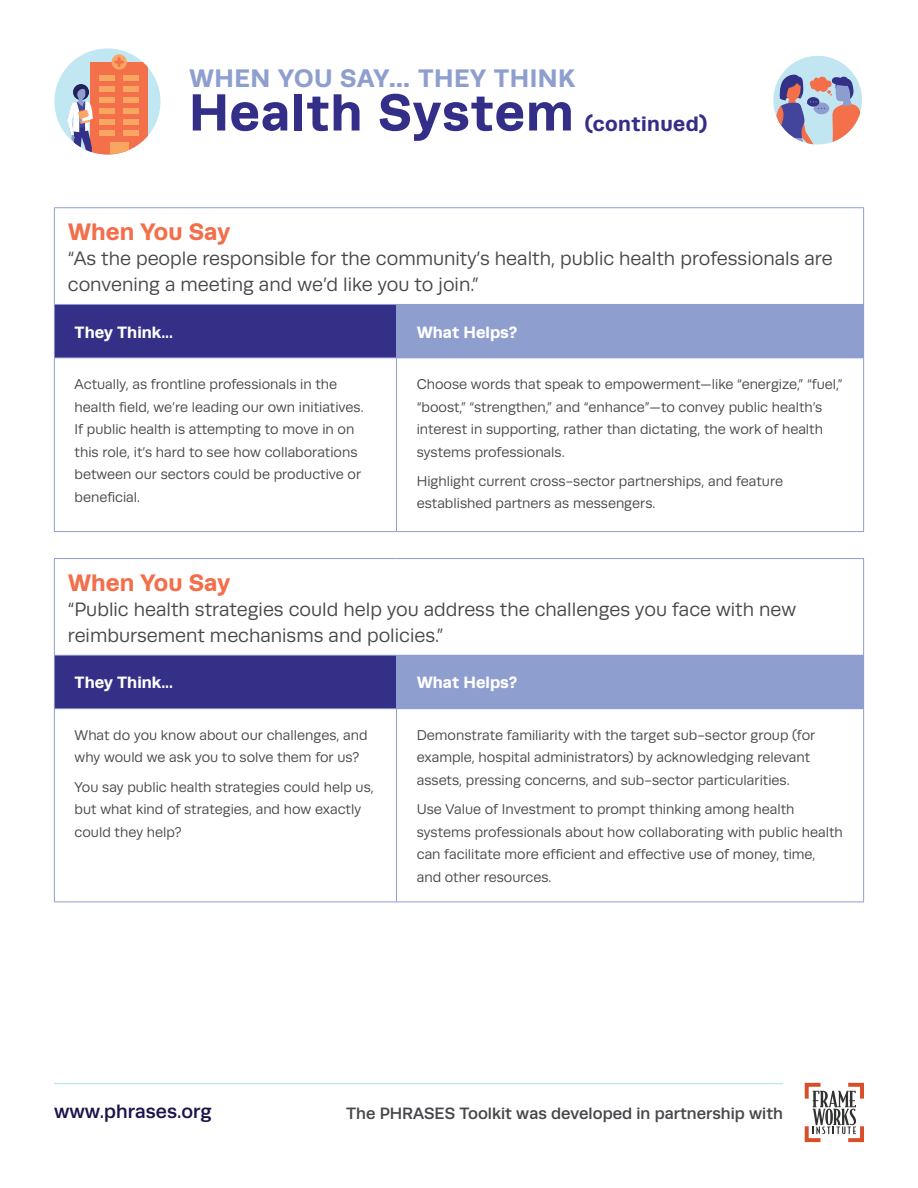
<style>
.page{position:relative;width:918px;height:1188px;background:#fff}
.page>*{position:absolute;margin:0;border:0;box-sizing:border-box;transform-origin:0 0}
.t1{font:700 52.5px "Runda";letter-spacing:.02em;color:#332f88}
.t2{font:700 25.5px "Runda";letter-spacing:.02em;color:#8e9ecf}
.t3{font:700 24px "Runda";color:#f36f4b}
.t4{font:700 21px "Runda";letter-spacing:.02em;color:#332f88}
.t5{font:19.5px/25.5px "Runda";color:#46474a}
.t6{font:500 19.5px "Runda";color:#1a144b}
.t7{font:500 16.5px "Runda";color:#46474a}
.t8{font:700 16.5px "Runda";color:#fff}
.t9{font:14.25px/22.5px "Runda";color:#46474a}
</style>
<div class="page">
<div style="left:773px;top:56px;width:89px;height:89px;background:#c1e6f2;border-radius:50%"></div>
<svg style="left:773px;top:73px;width:87px;height:72px"></svg>
<div style="left:814px;top:82px;width:7px;height:10px;background:#f36e49;border-radius:50%"></div>
<div style="left:819px;top:83px;width:9px;height:9px;background:#f36e49;border-radius:50%"></div>
<div style="left:825px;top:81px;width:7px;height:6px;background:#f36e49;border-radius:50%"></div>
<hr style="left:54px;top:1083px;width:729px;height:1px;background:#c2e7f2">
<svg style="left:805px;top:1083px;width:59px;height:59px"></svg>
<div style="left:54px;top:48px;width:106px;height:107px;background:#c1e7f2;border-radius:50%"></div>
<div style="left:90px;top:62px;width:58px;height:93px;background:#f3704b"></div>
<svg style="left:112px;top:54px;width:15px;height:16px"></svg>
<div style="left:110px;top:143px;width:18px;height:12px;background:#f9a662"></div>
<div style="left:99px;top:75px;width:16px;height:6px;background:#f9a662"></div>
<div style="left:123px;top:75px;width:16px;height:6px;background:#f9a662"></div>
<div style="left:99px;top:86px;width:16px;height:6px;background:#f9a662"></div>
<div style="left:123px;top:86px;width:16px;height:6px;background:#f9a662"></div>
<div style="left:99px;top:97px;width:16px;height:6px;background:#f9a662"></div>
<div style="left:123px;top:97px;width:16px;height:6px;background:#f9a662"></div>
<div style="left:99px;top:108px;width:16px;height:6px;background:#f9a662"></div>
<div style="left:123px;top:108px;width:16px;height:6px;background:#f9a662"></div>
<div style="left:99px;top:119px;width:16px;height:6px;background:#f9a662"></div>
<div style="left:123px;top:119px;width:16px;height:6px;background:#f9a662"></div>
<div style="left:99px;top:130px;width:16px;height:6px;background:#f9a662"></div>
<div style="left:123px;top:130px;width:16px;height:6px;background:#f9a662"></div>
<svg style="left:116px;top:59px;width:7px;height:7px"></svg>
<svg style="left:67px;top:85px;width:26px;height:70px"></svg>
<div style="left:54px;top:304px;width:343px;height:54px;background:#342f87"></div>
<div style="left:397px;top:304px;width:467px;height:54px;background:#8e9ecf"></div>
<hr style="left:54px;top:207px;width:343px;height:1px;background:#8e9ecf">
<hr style="left:54px;top:208px;width:1px;height:96px;background:#8e9ecf">
<hr style="left:397px;top:207px;width:467px;height:1px;background:#8e9ecf">
<hr style="left:863px;top:208px;width:1px;height:96px;background:#8e9ecf">
<hr style="left:54px;top:304px;width:343px;height:1px;background:#8e9ecf">
<hr style="left:54px;top:305px;width:1px;height:52px;background:#8e9ecf">
<hr style="left:396px;top:305px;width:1px;height:52px;background:#8e9ecf">
<hr style="left:54px;top:357px;width:343px;height:1px;background:#8e9ecf">
<hr style="left:54px;top:358px;width:1px;height:173px;background:#8e9ecf">
<hr style="left:396px;top:358px;width:1px;height:173px;background:#8e9ecf">
<hr style="left:863px;top:358px;width:1px;height:173px;background:#8e9ecf">
<hr style="left:54px;top:531px;width:343px;height:1px;background:#8e9ecf">
<hr style="left:397px;top:531px;width:467px;height:1px;background:#8e9ecf">
<div style="left:54px;top:655px;width:343px;height:54px;background:#342f87"></div>
<div style="left:397px;top:655px;width:467px;height:54px;background:#8e9ecf"></div>
<hr style="left:54px;top:558px;width:343px;height:1px;background:#8e9ecf">
<hr style="left:54px;top:559px;width:1px;height:96px;background:#8e9ecf">
<hr style="left:397px;top:558px;width:467px;height:1px;background:#8e9ecf">
<hr style="left:863px;top:559px;width:1px;height:96px;background:#8e9ecf">
<hr style="left:54px;top:655px;width:343px;height:1px;background:#8e9ecf">
<hr style="left:54px;top:656px;width:1px;height:52px;background:#8e9ecf">
<hr style="left:396px;top:656px;width:1px;height:52px;background:#8e9ecf">
<hr style="left:54px;top:708px;width:343px;height:1px;background:#8e9ecf">
<hr style="left:54px;top:709px;width:1px;height:193px;background:#8e9ecf">
<hr style="left:396px;top:709px;width:1px;height:193px;background:#8e9ecf">
<hr style="left:863px;top:709px;width:1px;height:193px;background:#8e9ecf">
<hr style="left:54px;top:902px;width:343px;height:1px;background:#8e9ecf">
<hr style="left:397px;top:902px;width:467px;height:1px;background:#8e9ecf">
<h2 class="t2" style="left:189px;top:63px;width:388px">WHEN YOU SAY… THEY THINK</h2>
<h1 class="t1" style="left:189px;top:81px;width:386px">Health System</h1>
<h3 class="t4" style="left:585px;top:111px;width:124px">(continued)</h3>
<h3 class="t3" style="left:68px;top:217px;width:164px">When You Say</h3>
<h3 class="t5" style="left:68px;top:246px;width:766px">“As the people responsible for the community’s health, public health professionals are convening a meeting and we’d like you to join.”</h3>
<p class="t8" style="left:75px;top:322px;width:100px">They Think...</p>
<p class="t8" style="left:417px;top:322px;width:102px">What Helps?</p>
<p class="t9" style="left:75px;top:373px;width:290px">Actually, as frontline professionals in the health field, we’re leading our own initiatives.<br>If public health is attempting to move in on this role, it’s hard to see how collaborations between our sectors could be productive or beneficial.</p>
<p class="t9" style="left:417px;top:373px;width:427px">Choose words that speak to empowerment—like “energize,” “fuel,” “boost,” “strengthen,” and “enhance”—to convey public health’s interest in supporting, rather than dictating, the work of health systems professionals.</p>
<p class="t9" style="left:417px;top:470px;width:368px">Highlight current cross-sector partnerships, and feature established partners as messengers.</p>
<h3 class="t3" style="left:68px;top:568px;width:164px">When You Say</h3>
<h3 class="t5" style="left:68px;top:597px;width:730px">“Public health strategies could help you address the challenges you face with new reimbursement mechanisms and policies.”</h3>
<p class="t8" style="left:75px;top:673px;width:100px">They Think...</p>
<p class="t8" style="left:417px;top:673px;width:102px">What Helps?</p>
<p class="t9" style="left:75px;top:724px;width:294px">What do you know about our challenges, and why would we ask you to solve them for us?</p>
<p class="t9" style="left:75px;top:776px;width:301px">You say public health strategies could help us, but what kind of strategies, and how exactly could they help?</p>
<p class="t9" style="left:417px;top:724px;width:400px">Demonstrate familiarity with the target sub-sector group (for example, hospital administrators) by acknowledging relevant assets, pressing concerns, and sub-sector particularities.</p>
<p class="t9" style="left:417px;top:798px;width:428px">Use Value of Investment to prompt thinking among health systems professionals about how collaborating with public health can facilitate more efficient and effective use of money, time, and other resources.</p>
<h3 class="t6" style="left:54px;top:1100px;width:159px">www.phrases.org</h3>
<p class="t7" style="left:346px;top:1104px;width:438px">The PHRASES Toolkit was developed in partnership with</p>
</div>
